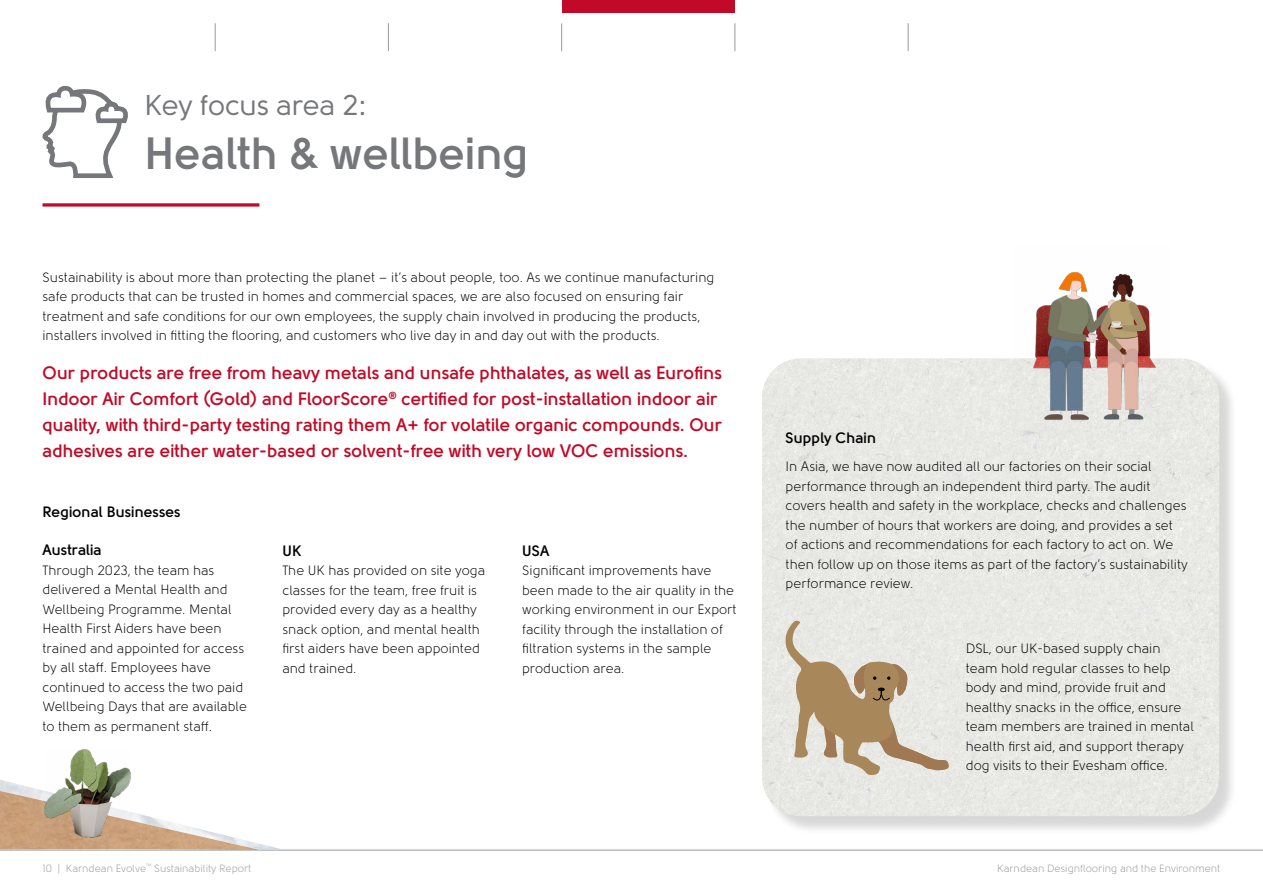
<style>
.page{position:relative;width:1263px;height:893px;background:#fff}
.page>*{position:absolute;margin:0;border:0;box-sizing:border-box;transform-origin:0 0}
.t1{font:700 45px "Solomon";color:#76777a}
.t2{font:28.5px "Solomon";color:#76777a}
.t3{font:700 18px/26.1px "Solomon";color:#c10a27}
.t4{font:700 15px "Solomon";color:#000}
.t5{font:13.5px/19.5px "Solomon";color:#000}
.t6{font:10.5px "Solomon";color:#97989a}
</style>
<div class="page">
<hr style="left:0;top:850px;width:1263px;height:1px;background:#97989a">
<svg style="left:215px;top:23px;width:1px;height:28px"></svg>
<svg style="left:388px;top:23px;width:1px;height:28px"></svg>
<svg style="left:561px;top:23px;width:1px;height:28px"></svg>
<svg style="left:735px;top:23px;width:1px;height:28px"></svg>
<svg style="left:908px;top:23px;width:1px;height:28px"></svg>
<div style="left:764px;top:361px;width:474px;height:474px;background:#000;opacity:.16"></div>
<div style="left:762px;top:358px;width:457px;height:458px;background:#e8e9e4"></div>
<svg style="left:786px;top:621px;width:163px;height:154px"></svg>
<svg style="left:42px;top:85px;width:86px;height:93px"></svg>
<img style="left:1012px;top:272px;width:157px;height:165px">
<img style="left:0;top:780px;width:280px;height:69px">
<img style="left:0;top:791px;width:261px;height:59px">
<svg style="left:43px;top:203px;width:216px;height:4px"></svg>
<img style="left:44px;top:750px;width:87px;height:88px">
<div style="left:562px;top:0;width:173px;height:13px;background:#c10a27"></div>
<h2 class="t2" style="left:145px;top:90px;width:224px">Key focus area 2:</h2>
<h1 class="t1" style="left:145px;top:127px;width:386px">Health &amp; wellbeing</h1>
<p class="t5" style="left:43px;top:267px;width:673px">Sustainability is about more than protecting the planet – it’s about people, too. As we continue manufacturing safe products that can be trusted in homes and commercial spaces, we are also focused on ensuring fair treatment and safe conditions for our own employees, the supply chain involved in producing the products, installers involved in fitting the flooring, and customers who live day in and day out with the products.</p>
<p class="t3" style="left:43px;top:360px;width:681px">Our products are free from heavy metals and unsafe phthalates, as well as Eurofins Indoor Air Comfort (Gold) and FloorScore<sup>®</sup> certified for post-installation indoor air quality, with third-party testing rating them A+ for volatile organic compounds. Our adhesives are either water-based or solvent-free with very low VOC emissions.</p>
<p class="t4" style="left:43px;top:503px;width:140px">Regional Businesses</p>
<p class="t4" style="left:43px;top:541px;width:61px">Australia</p>
<p class="t5" style="left:43px;top:560px;width:206px">Through 2023, the team has delivered a Mental Health and<br>Wellbeing Programme. Mental<br>Health First Aiders have been trained and appointed for access by all staff. Employees have continued to access the two paid<br>Wellbeing Days that are available to them as permanent staff.</p>
<p class="t4" style="left:282px;top:542px;width:20px">UK</p>
<p class="t5" style="left:282px;top:561px;width:204px">The UK has provided on site yoga classes for the team, free fruit is provided every day as a healthy snack option, and mental health first aiders have been appointed and trained.</p>
<p class="t4" style="left:522px;top:542px;width:29px">USA</p>
<p class="t5" style="left:522px;top:561px;width:216px">Significant improvements have been made to the air quality in the working environment in our Export facility through the installation of filtration systems in the sample production area.</p>
<p class="t4" style="left:786px;top:429px;width:92px">Supply Chain</p>
<p class="t5" style="left:786px;top:457px;width:404px">In Asia, we have now audited all our factories on their social performance through an independent third party. The audit covers health and safety in the workplace, checks and challenges the number of hours that workers are doing, and provides a set of actions and recommendations for each factory to act on. We then follow up on those items as part of the factory’s sustainability performance review.</p>
<p class="t5" style="left:966px;top:639px;width:230px">DSL, our UK-based supply chain team hold regular classes to help body and mind, provide fruit and healthy snacks in the office, ensure team members are trained in mental health first aid, and support therapy dog visits to their Evesham office.</p>
<p class="t6" style="left:43px;top:863px;width:210px">10 | Karndean Evolve<sup>™</sup> Sustainability Report</p>
<p class="t6" style="left:997px;top:863px;width:225px">Karndean Designflooring and the Environment</p>
</div>
